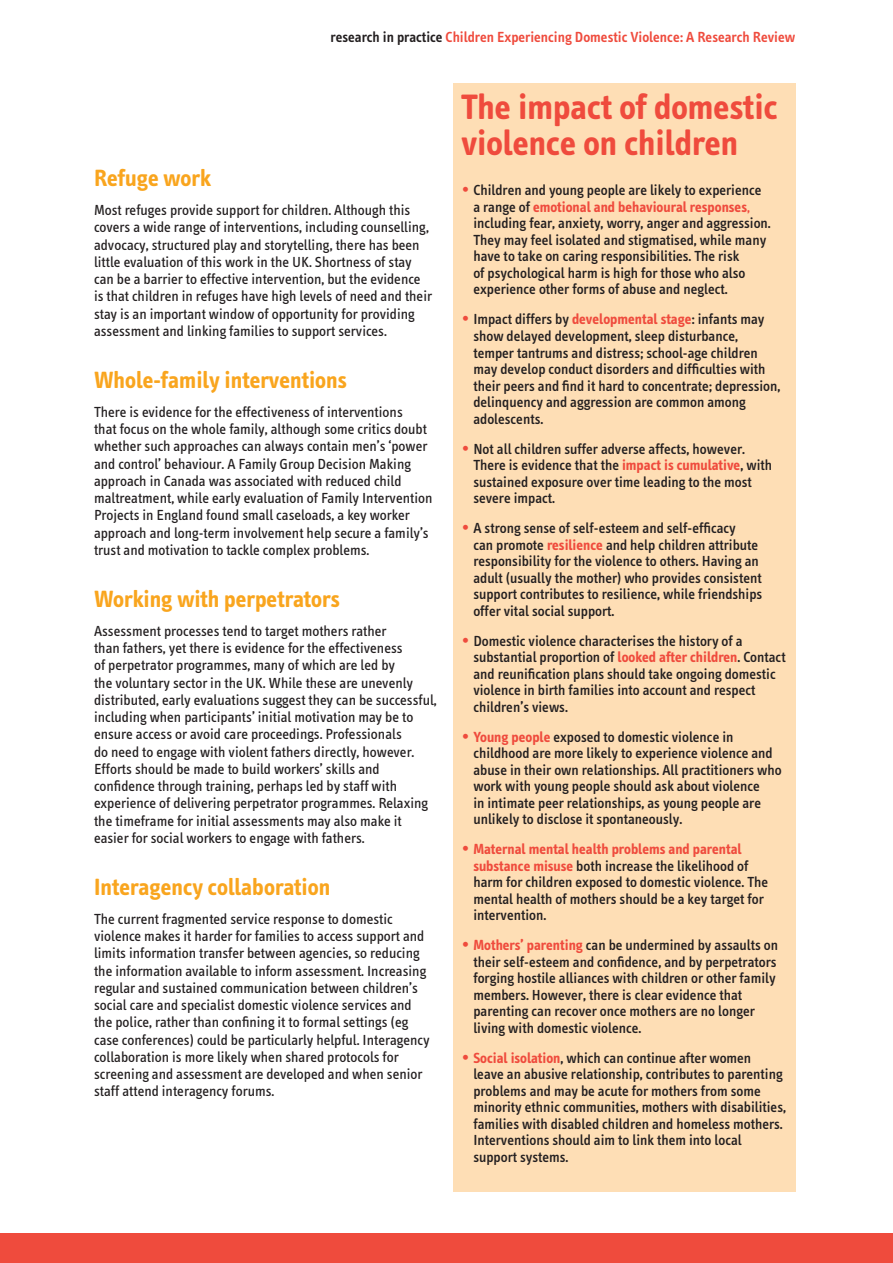
<style>
.page{position:relative;width:893px;height:1263px;background:#fff}
.page>*{position:absolute;margin:0;border:0;box-sizing:border-box;transform-origin:0 0}
.t1{font:700 36px/36px "Info Text";color:#ef4b3d}
.t2{font:700 24px "Info Text";color:#f9a51e}
.t3{font:500 15px/16.5px "Info Text";color:#231f20}
.t4{font:15px/17.2px "Info Text";color:#231f20}
.t5{font:600 15px "Info Text";color:#ef4b3d}
.s1{color:#231f20}
.s2{font-size:18px;color:#ef4b3d}
.s3{font-weight:700;color:#ef4b3d}
.s4{font-weight:400;color:#ef4b3d}
</style>
<div class="page">
<div style="left:0;top:1233px;width:893px;height:30px;background:#ef4b3d"></div>
<div style="left:453px;top:83px;width:342px;height:1109px;background:#fedeb5"></div>
<p class="t5" style="left:331px;top:28px;width:466px"><span class="s1">research in practice</span> Children Experiencing Domestic Violence: A Research Review</p>
<h2 class="t2" style="left:94px;top:164px;width:118px">Refuge work</h2>
<p class="t4" style="left:94px;top:202px;width:339px">Most refuges provide support for children. Although this covers a wide range of interventions, including counselling, advocacy, structured play and storytelling, there has been little evaluation of this work in the UK. Shortness of stay can be a barrier to effective intervention, but the evidence is that children in refuges have high levels of need and their stay is an important window of opportunity for providing assessment and linking families to support services.</p>
<h2 class="t2" style="left:94px;top:366px;width:254px">Whole-family interventions</h2>
<p class="t4" style="left:94px;top:403px;width:340px">There is evidence for the effectiveness of interventions<br>that focus on the whole family, although some critics doubt whether such approaches can always contain men’s ‘power and control’ behaviour. A Family Group Decision Making approach in Canada was associated with reduced child maltreatment, while early evaluation of Family Intervention Projects in England found small caseloads, a key worker approach and long-term involvement help secure a family’s trust and motivation to tackle complex problems.</p>
<h2 class="t2" style="left:94px;top:585px;width:247px">Working with perpetrators</h2>
<p class="t4" style="left:94px;top:622px;width:344px">Assessment processes tend to target mothers rather<br>than fathers, yet there is evidence for the effectiveness<br>of perpetrator programmes, many of which are led by<br>the voluntary sector in the UK. While these are unevenly distributed, early evaluations suggest they can be successful, including when participants’ initial motivation may be to ensure access or avoid care proceedings. Professionals<br>do need to engage with violent fathers directly, however.<br>Efforts should be made to build workers’ skills and confidence through training, perhaps led by staff with experience of delivering perpetrator programmes. Relaxing the timeframe for initial assessments may also make it easier for social workers to engage with fathers.</p>
<h2 class="t2" style="left:94px;top:873px;width:238px">Interagency collaboration</h2>
<p class="t4" style="left:94px;top:910px;width:337px">The current fragmented service response to domestic violence makes it harder for families to access support and limits information transfer between agencies, so reducing the information available to inform assessment. Increasing regular and sustained communication between children’s social care and specialist domestic violence services and the police, rather than confining it to formal settings (eg case conferences) could be particularly helpful. Interagency collaboration is more likely when shared protocols for screening and assessment are developed and when senior staff attend interagency forums.</p>
<h1 class="t1" style="left:461px;top:89px;width:318px">The impact of domestic violence on children</h1>
<p class="t3" style="left:473px;top:182px;width:299px;text-indent:-12px"><span class="s2">•</span> Children and young people are likely to experience a range of <span class="s3">emotional and behavioural responses</span><span class="s4">, </span>including fear, anxiety, worry, anger and aggression.<br>They may feel isolated and stigmatised, while many have to take on caring responsibilities. The risk<br>of psychological harm is high for those who also experience other forms of abuse and neglect.</p>
<p class="t3" style="left:473px;top:311px;width:309px;text-indent:-12px"><span class="s2">•</span> Impact differs by <span class="s3">developmental stage</span>: infants may show delayed development, sleep disturbance, temper tantrums and distress; school-age children may develop conduct disorders and difficulties with their peers and find it hard to concentrate; depression, delinquency and aggression are common among adolescents.</p>
<p class="t3" style="left:473px;top:440px;width:300px;text-indent:-12px"><span class="s2">•</span> Not all children suffer adverse affects, however.<br>There is evidence that the <span class="s3">impact is cumulative</span>, with sustained exposure over time leading to the most severe impact.</p>
<p class="t3" style="left:473px;top:520px;width:290px;text-indent:-12px"><span class="s2">•</span> A strong sense of self-esteem and self-efficacy<br>can promote <span class="s3">resilience</span> and help children attribute responsibility for the violence to others. Having an adult (usually the mother) who provides consistent support contributes to resilience, while friendships offer vital social support.</p>
<p class="t3" style="left:473px;top:632px;width:314px;text-indent:-12px"><span class="s2">•</span> Domestic violence characterises the history of a substantial proportion of <span class="s3">looked after children</span>. Contact and reunification plans should take ongoing domestic violence in birth families into account and respect children’s views.</p>
<p class="t3" style="left:473px;top:728px;width:310px;text-indent:-12px"><span class="s2">•</span> <span class="s3">Young people</span> exposed to domestic violence in childhood are more likely to experience violence and abuse in their own relationships. All practitioners who work with young people should ask about violence<br>in intimate peer relationships, as young people are unlikely to disclose it spontaneously.</p>
<p class="t3" style="left:473px;top:841px;width:296px;text-indent:-12px"><span class="s2">•</span> <span class="s3">Maternal mental health problems and parental substance misuse</span> both increase the likelihood of harm for children exposed to domestic violence. The mental health of mothers should be a key target for intervention.</p>
<p class="t3" style="left:473px;top:937px;width:306px;text-indent:-12px"><span class="s2">•</span> <span class="s3">Mothers’ parenting</span> can be undermined by assaults on their self-esteem and confidence, and by perpetrators forging hostile alliances with children or other family members. However, there is clear evidence that parenting can recover once mothers are no longer living with domestic violence.</p>
<p class="t3" style="left:473px;top:1049px;width:314px;text-indent:-12px"><span class="s2">•</span> <span class="s3">Social isolation</span>, which can continue after women<br>leave an abusive relationship, contributes to parenting problems and may be acute for mothers from some minority ethnic communities, mothers with disabilities, families with disabled children and homeless mothers.<br>Interventions should aim to link them into local support systems.</p>
</div>
